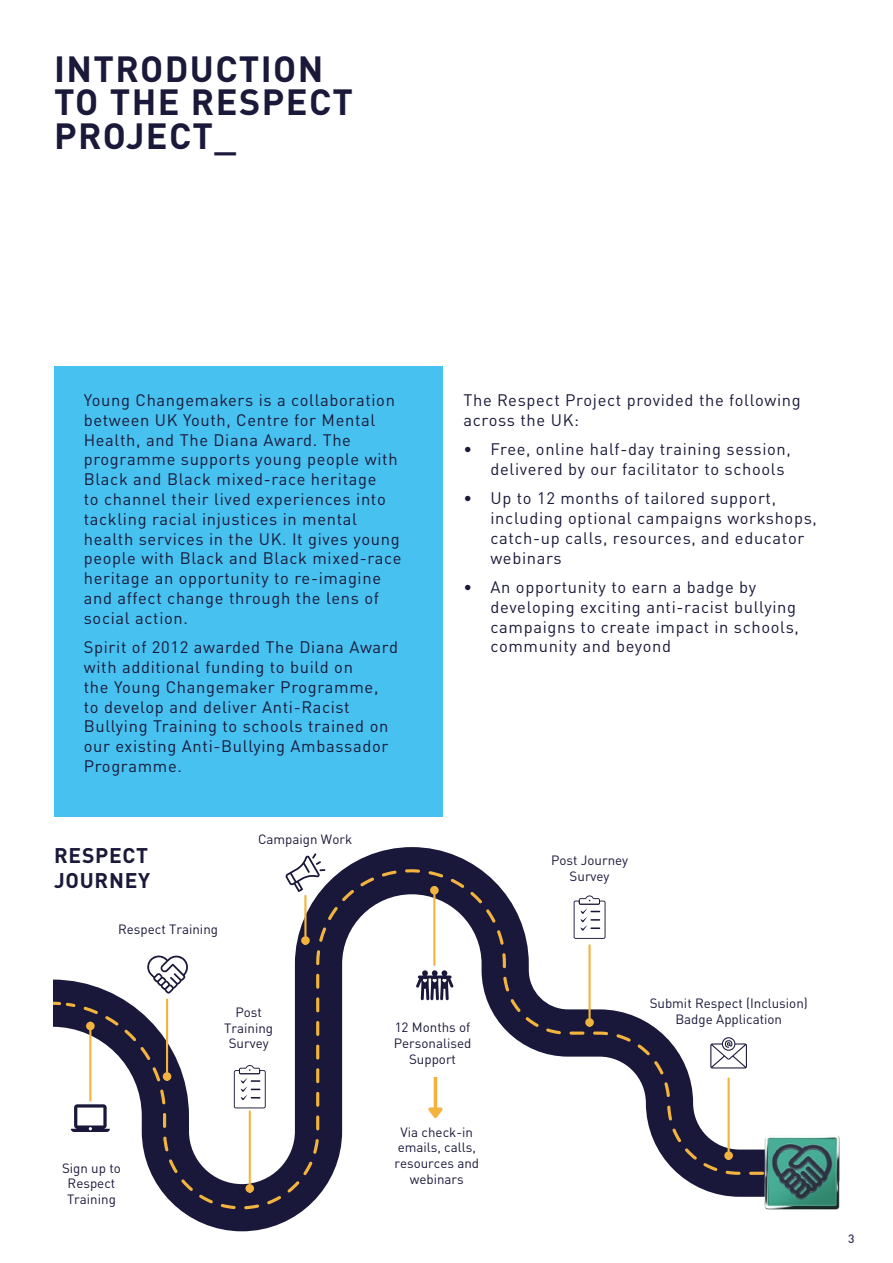
<style>
.page{position:relative;width:893px;height:1263px;background:#fff}
.page>*{position:absolute;margin:0;border:0;box-sizing:border-box;transform-origin:0 0}
.t1{font:700 36px/33.8px "DIN Pro";letter-spacing:.04em;color:#1a193a}
.Sub_head{font:700 21px/25.2px "DIN Pro";letter-spacing:.035em;color:#1a193a}
.BODY_blue{font:16.5px/19.8px "DIN Pro";letter-spacing:.04em;color:#1a193a}
.t2{font:13.35px/15.8px "DIN Pro";color:#1a183a;text-align:center}
.t3{font:500 12px "DIN Pro";color:#383153}
</style>
<div class="page">
<svg style="left:54px;top:847px;width:426px;height:384px"></svg>
<svg style="left:66px;top:869px;width:685px;height:340px"></svg>
<svg style="left:54px;top:1002px;width:7px;height:3px"></svg>
<svg style="left:146px;top:954px;width:42px;height:39px"></svg>
<svg style="left:416px;top:970px;width:38px;height:30px"></svg>
<svg style="left:710px;top:1037px;width:37px;height:31px"></svg>
<svg style="left:71px;top:1104px;width:39px;height:28px"></svg>
<hr style="left:166px;top:999px;width:2px;height:73px;background:#f3b43f">
<svg style="left:163px;top:1072px;width:8px;height:9px"></svg>
<hr style="left:434px;top:1077px;width:3px;height:31px;background:#f3b43f">
<svg style="left:423px;top:1104px;width:23px;height:18px"></svg>
<svg style="left:234px;top:1065px;width:32px;height:43px"></svg>
<hr style="left:89px;top:1030px;width:2px;height:70px;background:#f3b43f">
<svg style="left:86px;top:1022px;width:9px;height:8px"></svg>
<hr style="left:249px;top:1111px;width:2px;height:73px;background:#f3b43f">
<div style="left:245px;top:1184px;width:9px;height:9px;background:#f3b43f;border:2px solid #f3b43f;border-radius:50%"></div>
<hr style="left:727px;top:1078px;width:3px;height:73px;background:#f3b43f">
<div style="left:724px;top:1151px;width:9px;height:9px;background:#f3b43f;border:2px solid #f3b43f;border-radius:50%"></div>
<hr style="left:433px;top:894px;width:2px;height:71px;background:#f3b43f">
<svg style="left:430px;top:886px;width:9px;height:8px"></svg>
<hr style="left:588px;top:945px;width:3px;height:73px;background:#f3b43f">
<div style="left:585px;top:1018px;width:9px;height:9px;background:#f3b43f;border:2px solid #f3b43f;border-radius:50%"></div>
<svg style="left:574px;top:895px;width:31px;height:44px"></svg>
<img style="left:751px;top:1136px;width:89px;height:74px">
<svg style="left:285px;top:853px;width:40px;height:39px"></svg>
<hr style="left:304px;top:896px;width:3px;height:40px;background:#f3b43f">
<div style="left:301px;top:936px;width:9px;height:9px;background:#f3b43f;border:2px solid #f3b43f;border-radius:50%"></div>
<div style="left:54px;top:366px;width:388px;height:450px;background:#47c1ef"></div>
<p class="t1" style="left:54px;top:47px;width:300px">INTRODUCTION<br>TO THE RESPECT<br>PROJECT_</p>
<p class="BODY_blue" style="left:84px;top:388px;width:319px">Young Changemakers is a collaboration between UK Youth, Centre for Mental Health, and The Diana Award. The programme supports young people with Black and Black mixed-race heritage<br>to channel their lived experiences into tackling racial injustices in mental health services in the UK. It gives young people with Black and Black mixed-race heritage an opportunity to re-imagine and affect change through the lens of social action.</p>
<p class="BODY_blue" style="left:84px;top:636px;width:316px">Spirit of 2012 awarded The Diana Award with additional funding to build on<br>the Young Changemaker Programme,<br>to develop and deliver Anti-Racist Bullying Training to schools trained on our existing Anti-Bullying Ambassador Programme.</p>
<p class="Sub_head" style="left:54px;top:840px;width:98px">RESPECT<br>JOURNEY</p>
<p class="t2" style="left:118px;top:919px;width:101px">Respect Training</p>
<p class="t2" style="left:258px;top:830px;width:96px">Campaign Work</p>
<p class="BODY_blue" style="left:463px;top:388px;width:339px">The Respect Project provided the following across the UK:</p>
<p class="BODY_blue" style="left:490px;top:438px;width:302px;text-indent:-27px">• Free, online half-day training session, delivered by our facilitator to schools</p>
<p class="BODY_blue" style="left:490px;top:487px;width:328px;text-indent:-27px">• Up to 12 months of tailored support, including optional campaigns workshops, catch-up calls, resources, and educator webinars</p>
<p class="BODY_blue" style="left:490px;top:576px;width:310px;text-indent:-27px">• An opportunity to earn a badge by developing exciting anti-racist bullying campaigns to create impact in schools, community and beyond</p>
<p class="t2" style="left:551px;top:851px;width:79px">Post Journey<br>Survey</p>
<p class="t2" style="left:62px;top:1159px;width:60px">Sign up to<br>Respect<br>Training</p>
<p class="t2" style="left:224px;top:1003px;width:50px">Post<br>Training<br>Survey</p>
<p class="t2" style="left:394px;top:1018px;width:79px">12 Months of<br>Personalised<br>Support</p>
<p class="t2" style="left:394px;top:1123px;width:86px">Via check-in emails, calls, resources and webinars</p>
<p class="t2" style="left:650px;top:994px;width:160px">Submit Respect (Inclusion)<br>Badge Application</p>
<p class="t3" style="left:848px;top:1229px;width:8px">3</p>
</div>
